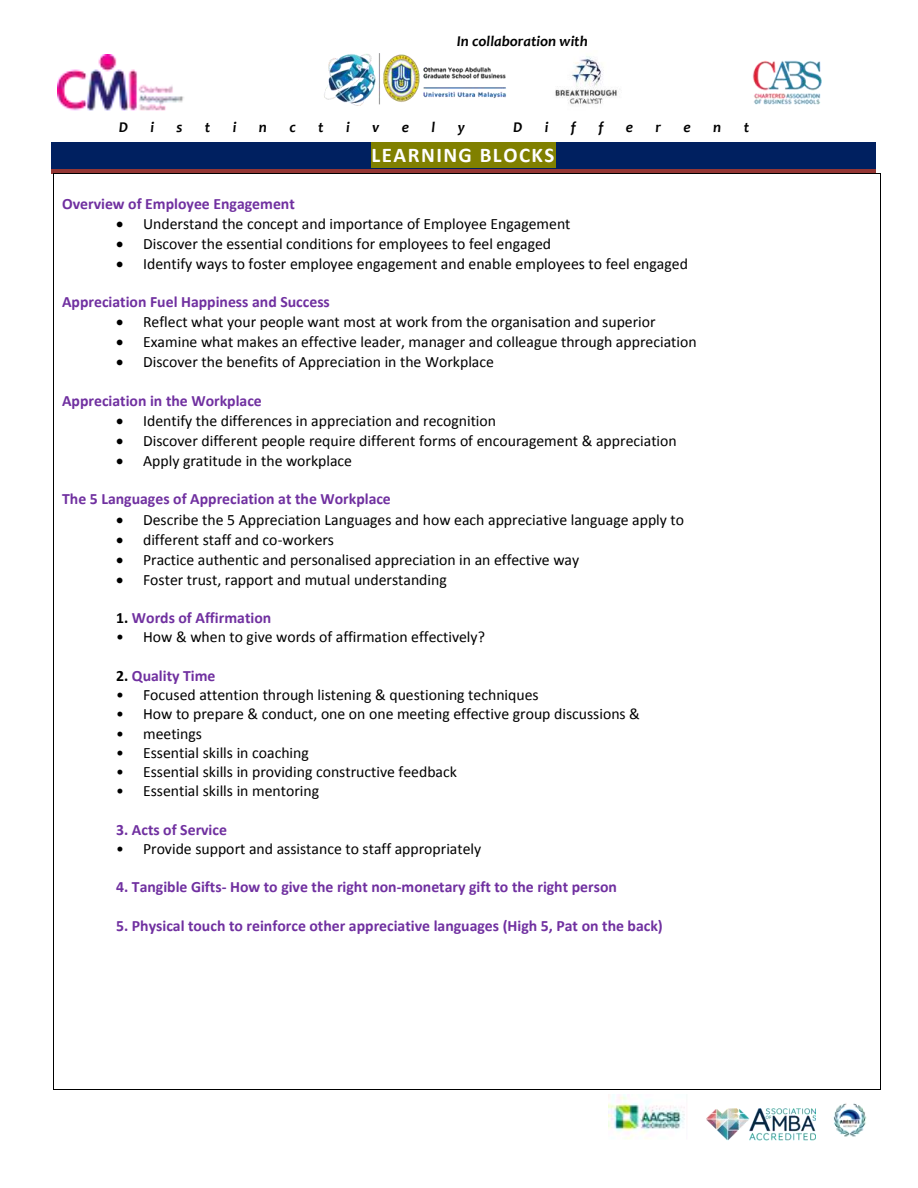
<style>
.page{position:relative;width:918px;height:1188px;background:#fff}
.page>*{position:absolute;margin:0;border:0;box-sizing:border-box;transform-origin:0 0}
.t1{font:700 21px "Calibri";letter-spacing:.07em;color:#fff}
.t2{font:15.75px "Calibri";color:#000}
.t3{font:700 15.75px "Calibri";color:#7030a0}
.t4{font:italic 700 15px "Candara";color:#000}
.s1{color:#000}
</style>
<div class="page">
<img style="left:58px;top:55px;width:126px;height:56px">
<img style="left:324px;top:53px;width:183px;height:53px">
<img style="left:555px;top:56px;width:64px;height:49px">
<img style="left:752px;top:60px;width:70px;height:45px">
<img style="left:608px;top:1095px;width:77px;height:44px">
<img style="left:706px;top:1108px;width:110px;height:32px">
<img style="left:833px;top:1103px;width:34px;height:34px">
<div style="left:52px;top:142px;width:824px;height:27px;background:#002060"></div>
<div style="left:371px;top:142px;width:185px;height:26px;background:#808000"></div>
<hr style="left:52px;top:173px;width:824px;height:1px;background:#943634">
<hr style="left:52px;top:169px;width:824px;height:2px;background:#943634">
<hr style="left:54px;top:174px;width:826px;height:1px;background:#000">
<hr style="left:54px;top:174px;width:1px;height:915px;background:#000">
<hr style="left:54px;top:1089px;width:826px;height:1px;background:#000">
<hr style="left:880px;top:174px;width:1px;height:915px;background:#000">
<p class="t4" style="left:457px;top:35px;width:133px">In collaboration with</p>
<p class="t4" style="left:119px;top:122px;width:11px">D</p>
<p class="t4" style="left:150px;top:122px;width:5px">i</p>
<p class="t4" style="left:177px;top:122px;width:7px">s</p>
<p class="t4" style="left:205px;top:122px;width:7px">t</p>
<p class="t4" style="left:233px;top:122px;width:5px">i</p>
<p class="t4" style="left:259px;top:122px;width:10px">n</p>
<p class="t4" style="left:289px;top:122px;width:8px">c</p>
<p class="t4" style="left:318px;top:122px;width:7px">t</p>
<p class="t4" style="left:346px;top:122px;width:5px">i</p>
<p class="t4" style="left:372px;top:122px;width:9px">v</p>
<p class="t4" style="left:402px;top:122px;width:9px">e</p>
<p class="t4" style="left:432px;top:122px;width:5px">l</p>
<p class="t4" style="left:458px;top:122px;width:9px">y</p>
<p class="t4" style="left:513px;top:122px;width:11px">D</p>
<p class="t4" style="left:545px;top:122px;width:5px">i</p>
<p class="t4" style="left:571px;top:122px;width:7px">f</p>
<p class="t4" style="left:598px;top:122px;width:7px">f</p>
<p class="t4" style="left:626px;top:122px;width:9px">e</p>
<p class="t4" style="left:656px;top:122px;width:7px">r</p>
<p class="t4" style="left:684px;top:122px;width:9px">e</p>
<p class="t4" style="left:713px;top:122px;width:10px">n</p>
<p class="t4" style="left:744px;top:122px;width:7px">t</p>
<h1 class="t1" style="left:371px;top:146px;width:185px">LEARNING BLOCKS</h1>
<p class="t3" style="left:62px;top:197px;width:234px">Overview of Employee Engagement</p>
<p class="t2" style="left:116px;top:217px;width:456px">• Understand the concept and importance of Employee Engagement</p>
<p class="t2" style="left:116px;top:237px;width:437px">• Discover the essential conditions for employees to feel engaged</p>
<p class="t2" style="left:116px;top:257px;width:573px">• Identify ways to foster employee engagement and enable employees to feel engaged</p>
<p class="t3" style="left:62px;top:295px;width:269px">Appreciation Fuel Happiness and Success</p>
<p class="t2" style="left:116px;top:315px;width:541px">• Reflect what your people want most at work from the organisation and superior</p>
<p class="t2" style="left:116px;top:336px;width:582px">• Examine what makes an effective leader, manager and colleague through appreciation</p>
<p class="t2" style="left:116px;top:356px;width:379px">• Discover the benefits of Appreciation in the Workplace</p>
<p class="t3" style="left:62px;top:394px;width:201px">Appreciation in the Workplace</p>
<p class="t2" style="left:116px;top:414px;width:382px">• Identify the differences in appreciation and recognition</p>
<p class="t2" style="left:116px;top:434px;width:562px">• Discover different people require different forms of encouragement &amp; appreciation</p>
<p class="t2" style="left:116px;top:454px;width:238px">• Apply gratitude in the workplace</p>
<p class="t3" style="left:62px;top:493px;width:330px">The 5 Languages of Appreciation at the Workplace</p>
<p class="t2" style="left:116px;top:513px;width:570px">• Describe the 5 Appreciation Languages and how each appreciative language apply to</p>
<p class="t2" style="left:116px;top:533px;width:220px">• different staff and co-workers</p>
<p class="t2" style="left:116px;top:553px;width:465px">• Practice authentic and personalised appreciation in an effective way</p>
<p class="t2" style="left:116px;top:573px;width:332px">• Foster trust, rapport and mutual understanding</p>
<p class="t3" style="left:116px;top:611px;width:157px"><span class="s1">1.</span> Words of Affirmation</p>
<p class="t2" style="left:116px;top:631px;width:370px">• How &amp; when to give words of affirmation effectively?</p>
<p class="t3" style="left:116px;top:669px;width:101px"><span class="s1">2.</span> Quality Time</p>
<p class="t2" style="left:116px;top:688px;width:424px">• Focused attention through listening &amp; questioning techniques</p>
<p class="t2" style="left:116px;top:708px;width:525px">• How to prepare &amp; conduct, one on one meeting effective group discussions &amp;</p>
<p class="t2" style="left:116px;top:727px;width:88px">• meetings</p>
<p class="t2" style="left:116px;top:746px;width:194px">• Essential skills in coaching</p>
<p class="t2" style="left:116px;top:765px;width:342px">• Essential skills in providing constructive feedback</p>
<p class="t2" style="left:116px;top:784px;width:205px">• Essential skills in mentoring</p>
<p class="t3" style="left:116px;top:823px;width:112px">3. Acts of Service</p>
<p class="t2" style="left:116px;top:842px;width:367px">• Provide support and assistance to staff appropriately</p>
<p class="t3" style="left:116px;top:881px;width:502px">4. Tangible Gifts- How to give the right non-monetary gift to the right person</p>
<p class="t3" style="left:116px;top:919px;width:548px">5. Physical touch to reinforce other appreciative languages (High 5, Pat on the back)</p>
</div>
